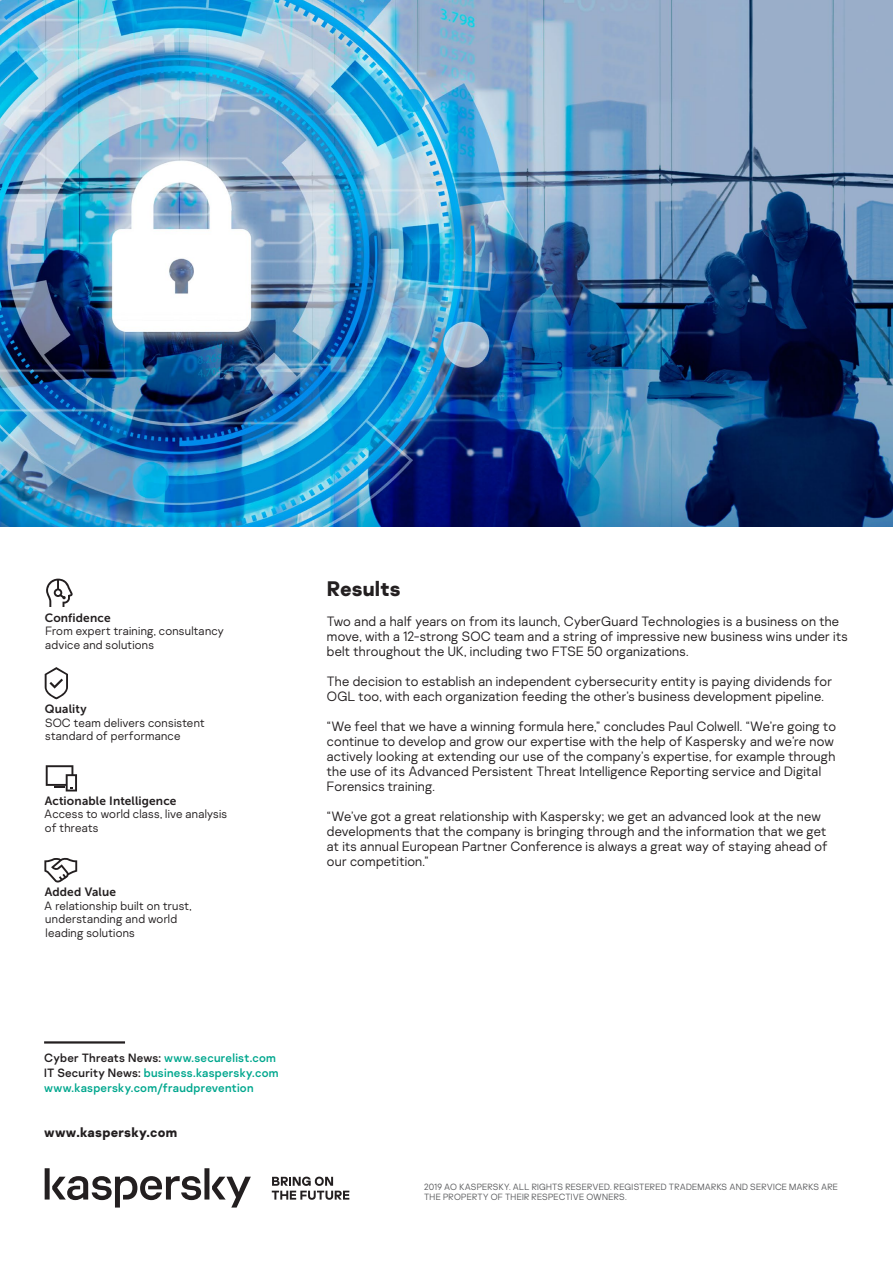
<style>
.page{position:relative;width:893px;height:1263px;background:#fff}
.page>*{position:absolute;margin:0;border:0;box-sizing:border-box;transform-origin:0 0}
.Body{font:700 21px "Kaspersky Sans";color:#231f20}
.Body-2{font:300 13.5px/15px "Kaspersky Sans";letter-spacing:.02em;color:#231f20}
.Body-3{font:700 13.5px "Kaspersky Sans";letter-spacing:.02em;color:#231f20}
.Insert_body_text{font:300 12px/13.5px "Kaspersky Sans";letter-spacing:.02em;color:#231f20}
.How-to-buy_text_blac{font:12px "Kaspersky Sans";letter-spacing:.02em;color:#00a78e}
.Insert_body_text-2{font:12px "Museo Sans 700";letter-spacing:.01em;color:#231f20}
.copyright{font:300 9px/10.5px "Kaspersky Sans";letter-spacing:.02em;color:#57585a}
.s1{font-family:"Museo Sans 700";font-weight:400}
.s2{color:#231f20}
</style>
<div class="page">
<img style="left:0;top:0;width:893px;height:526px">
<hr style="left:44px;top:1041px;width:81px;height:2px;background:#231f20">
<svg style="left:45px;top:1168px;width:206px;height:39px"></svg>
<svg style="left:272px;top:1176px;width:77px;height:24px"></svg>
<svg style="left:44px;top:858px;width:33px;height:24px"></svg>
<svg style="left:46px;top:765px;width:31px;height:26px"></svg>
<svg style="left:45px;top:667px;width:23px;height:32px"></svg>
<svg style="left:46px;top:579px;width:27px;height:28px"></svg>
<p class="Insert_body_text" style="left:45px;top:611px;width:181px"><span class="s1">Confidence<br></span>From expert training, consultancy advice and solutions</p>
<p class="Insert_body_text-2" style="left:45px;top:702px;width:43px">Quality</p>
<p class="Insert_body_text" style="left:45px;top:716px;width:161px">SOC team delivers consistent standard of performance</p>
<p class="Insert_body_text-2" style="left:45px;top:794px;width:133px">Actionable Intelligence</p>
<p class="Insert_body_text" style="left:44px;top:807px;width:184px">Access to world class, live analysis of threats</p>
<p class="Insert_body_text-2" style="left:45px;top:886px;width:73px">Added Value</p>
<p class="Insert_body_text" style="left:44px;top:899px;width:149px">A relationship built on trust, understanding and world leading solutions</p>
<p class="How-to-buy_text_blac" style="left:44px;top:1050px;width:233px"><span class="s2">Cyber Threats News:</span> www.securelist.com</p>
<p class="How-to-buy_text_blac" style="left:44px;top:1065px;width:236px"><span class="s2">IT Security News:</span> business.kaspersky.com</p>
<p class="How-to-buy_text_blac" style="left:44px;top:1080px;width:211px">www.kaspersky.com/fraudprevention</p>
<p class="Body-3" style="left:44px;top:1123px;width:135px">www.kaspersky.com</p>
<p class="Body" style="left:327px;top:575px;width:75px">Results</p>
<p class="Body-2" style="left:327px;top:613px;width:522px">Two and a half years on from its launch, CyberGuard Technologies is a business on the move, with a 12-strong SOC team and a string of impressive new business wins under its belt throughout the UK, including two FTSE 50 organizations.</p>
<p class="Body-2" style="left:327px;top:673px;width:507px">The decision to establish an independent cybersecurity entity is paying dividends for<br>OGL too, with each organization feeding the other’s business development pipeline.</p>
<p class="Body-2" style="left:327px;top:718px;width:511px">“We feel that we have a winning formula here,” concludes Paul Colwell. “We’re going to continue to develop and grow our expertise with the help of Kaspersky and we’re now actively looking at extending our use of the company’s expertise, for example through the use of its Advanced Persistent Threat Intelligence Reporting service and Digital Forensics training.</p>
<p class="Body-2" style="left:327px;top:808px;width:502px">“We’ve got a great relationship with Kaspersky; we get an advanced look at the new developments that the company is bringing through and the information that we get at its annual European Partner Conference is always a great way of staying ahead of our competition.”</p>
<p class="copyright" style="left:424px;top:1181px;width:415px">2019 AO KASPERSKY. ALL RIGHTS RESERVED. REGISTERED TRADEMARKS AND SERVICE MARKS ARE<br>THE PROPERTY OF THEIR RESPECTIVE OWNERS.</p>
</div>
